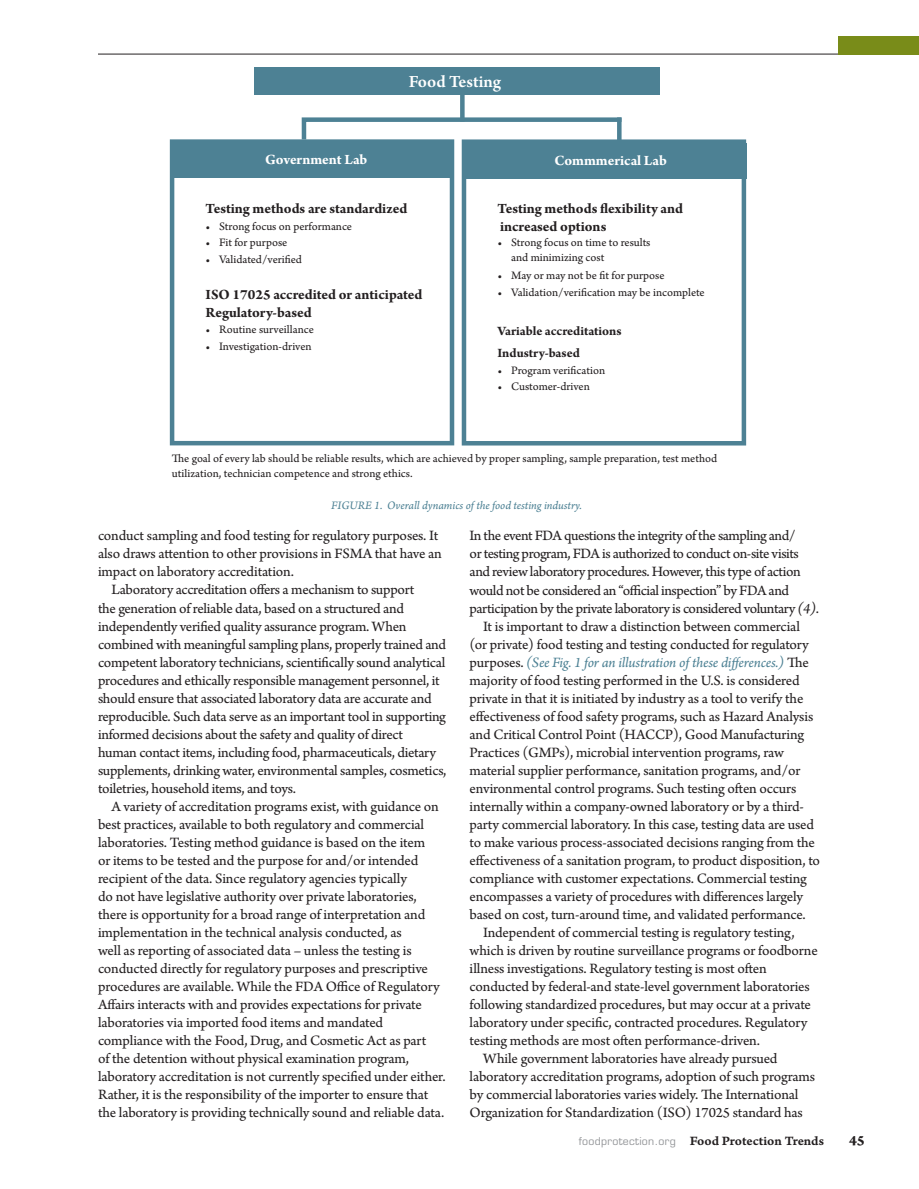
<style>
.page{position:relative;width:919px;height:1189px;background:#fff}
.page>*{position:absolute;margin:0;border:0;box-sizing:border-box;transform-origin:0 0}
.t1{font:600 18px "Arno Pro";letter-spacing:-.005em;color:#fff}
.t2{font:15px "Arno Pro Sm Text";letter-spacing:-.015em;color:#231f20}
.t3{font:700 15px/18px "Arno Pro";letter-spacing:-.005em;color:#231f20}
.t4{font:15px "Arno Pro Sm Text";letter-spacing:-.035em;color:#231f20}
.t5{font:15px "Arno Pro Italic Sm Text";letter-spacing:-.015em;color:#4d8194}
.t6{font:700 15px "Arno Pro";letter-spacing:-.005em;color:#fff}
.t7{font:15px "Arno Pro Bold Caption";color:#231f20}
.t8{font:13.5px "Arno Pro Smbd Caption";letter-spacing:-.005em;color:#231f20}
.t9{font:700 13.5px/22.5px "Arno Pro";letter-spacing:-.005em;color:#231f20}
.t10{font:12px/15px "Arno Pro Sm Text";color:#231f20}
.t11{font:12px "Arno Pro Italic Sm Text";letter-spacing:-.005em;color:#4d8194}
.s1{font-family:"Arno Pro Italic Sm Text"}
.s2{font-family:"Arno Pro Sm Text";color:#231f20}
.s3{font-family:"Eurostile";font-size:10.5px;color:#939598}
</style>
<div class="page">
<hr style="left:98px;top:54px;width:820px;height:1px;background:#231f20">
<div style="left:837px;top:36px;width:81px;height:18px;background:#798c19"></div>
<div style="left:254px;top:68px;width:405px;height:27px;background:#4d8194"></div>
<div style="left:170px;top:139px;width:284px;height:306px;border:4px solid #4d8194"></div>
<div style="left:461px;top:139px;width:284px;height:306px;border:4px solid #4d8194"></div>
<svg style="left:460px;top:95px;width:4px;height:20px"></svg>
<svg style="left:299px;top:115px;width:326px;height:29px"></svg>
<div style="left:616px;top:117px;width:5px;height:25px;background:#4d8194"></div>
<div style="left:172px;top:142px;width:280px;height:36px;background:#4d8194"></div>
<div style="left:465px;top:143px;width:280px;height:35px;background:#4d8194"></div>
<p class="t1" style="left:408px;top:71px;width:94px">Food Testing</p>
<p class="t6" style="left:265px;top:151px;width:104px">Government Lab</p>
<p class="t6" style="left:554px;top:152px;width:114px">Commmerical Lab</p>
<p class="t3" style="left:205px;top:200px;width:203px">Testing methods are standardized</p>
<p class="t10" style="left:205px;top:219px;width:148px">• Strong focus on performance</p>
<p class="t10" style="left:205px;top:236px;width:83px">• Fit for purpose</p>
<p class="t10" style="left:205px;top:252px;width:98px">• Validated/verified</p>
<p class="t3" style="left:205px;top:286px;width:218px">ISO 17025 accredited or anticipated<br>Regulatory-based</p>
<p class="t10" style="left:205px;top:323px;width:110px">• Routine surveillance</p>
<p class="t10" style="left:205px;top:339px;width:107px">• Investigation-driven</p>
<p class="t3" style="left:497px;top:200px;width:187px">Testing methods flexibility and increased options</p>
<p class="t10" style="left:511px;top:236px;width:141px;text-indent:-14px">• Strong focus on time to results and minimizing cost</p>
<p class="t10" style="left:497px;top:268px;width:168px">• May or may not be fit for purpose</p>
<p class="t10" style="left:497px;top:285px;width:208px">• Validation/verification may be incomplete</p>
<p class="t9" style="left:497px;top:320px;width:125px">Variable accreditations<br>Industry-based</p>
<p class="t10" style="left:497px;top:363px;width:109px">• Program verification</p>
<p class="t10" style="left:497px;top:379px;width:94px">• Customer-driven</p>
<p class="t10" style="left:172px;top:451px;width:546px">The goal of every lab should be reliable results, which are achieved by proper sampling, sample preparation, test method utilization, technician competence and strong ethics.</p>
<p class="t11" style="left:331px;top:498px;width:252px">FIGURE 1. Overall dynamics of the food testing industry.</p>
<p class="t2" style="left:98px;top:527px;width:341px">conduct sampling and food testing for regulatory purposes. It</p>
<p class="t2" style="left:98px;top:545px;width:345px">also draws attention to other provisions in FSMA that have an</p>
<p class="t2" style="left:98px;top:563px;width:197px">impact on laboratory accreditation.</p>
<p class="t2" style="left:111px;top:581px;width:304px">Laboratory accreditation offers a mechanism to support</p>
<p class="t2" style="left:98px;top:599px;width:307px">the generation of reliable data, based on a structured and</p>
<p class="t2" style="left:98px;top:617px;width:310px">independently verified quality assurance program. When</p>
<p class="t2" style="left:98px;top:635px;width:349px">combined with meaningful sampling plans, properly trained and</p>
<p class="t2" style="left:98px;top:653px;width:348px">competent laboratory technicians, scientifically sound analytical</p>
<p class="t2" style="left:98px;top:671px;width:343px">procedures and ethically responsible management personnel, it</p>
<p class="t2" style="left:98px;top:689px;width:335px">should ensure that associated laboratory data are accurate and</p>
<p class="t2" style="left:98px;top:707px;width:349px">reproducible. Such data serve as an important tool in supporting</p>
<p class="t2" style="left:98px;top:725px;width:306px">informed decisions about the safety and quality of direct</p>
<p class="t2" style="left:98px;top:743px;width:339px">human contact items, including food, pharmaceuticals, dietary</p>
<p class="t2" style="left:98px;top:761px;width:350px">supplements, drinking water, environmental samples, cosmetics,</p>
<p class="t2" style="left:98px;top:779px;width:199px">toiletries, household items, and toys.</p>
<p class="t2" style="left:111px;top:797px;width:329px">A variety of accreditation programs exist, with guidance on</p>
<p class="t2" style="left:98px;top:815px;width:327px">best practices, available to both regulatory and commercial</p>
<p class="t2" style="left:98px;top:833px;width:328px">laboratories. Testing method guidance is based on the item</p>
<p class="t2" style="left:98px;top:851px;width:322px">or items to be tested and the purpose for and/or intended</p>
<p class="t2" style="left:98px;top:869px;width:310px">recipient of the data. Since regulatory agencies typically</p>
<p class="t2" style="left:98px;top:887px;width:320px">do not have legislative authority over private laboratories,</p>
<p class="t2" style="left:98px;top:905px;width:329px">there is opportunity for a broad range of interpretation and</p>
<p class="t2" style="left:98px;top:923px;width:305px">implementation in the technical analysis conducted, as</p>
<p class="t2" style="left:98px;top:941px;width:315px">well as reporting of associated data – unless the testing is</p>
<p class="t2" style="left:98px;top:959px;width:331px">conducted directly for regulatory purposes and prescriptive</p>
<p class="t2" style="left:98px;top:977px;width:343px">procedures are available. While the FDA Office of Regulatory</p>
<p class="t2" style="left:98px;top:995px;width:325px">Affairs interacts with and provides expectations for private</p>
<p class="t2" style="left:98px;top:1013px;width:286px">laboratories via imported food items and mandated</p>
<p class="t2" style="left:98px;top:1031px;width:329px">compliance with the Food, Drug, and Cosmetic Act as part</p>
<p class="t2" style="left:98px;top:1049px;width:312px">of the detention without physical examination program,</p>
<p class="t2" style="left:98px;top:1067px;width:349px">laboratory accreditation is not currently specified under either.</p>
<p class="t2" style="left:98px;top:1085px;width:332px">Rather, it is the responsibility of the importer to ensure that</p>
<p class="t2" style="left:98px;top:1103px;width:348px">the laboratory is providing technically sound and reliable data.</p>
<p class="t2" style="left:469px;top:527px;width:327px">In the event FDA questions the integrity of the sampling and/</p>
<p class="t2" style="left:469px;top:545px;width:330px">or testing program, FDA is authorized to conduct on-site visits</p>
<p class="t4" style="left:469px;top:563px;width:332px">and review laboratory procedures. However, this type of action</p>
<p class="t2" style="left:469px;top:581px;width:321px">would not be considered an “official inspection” by FDA and</p>
<p class="t4" style="left:469px;top:599px;width:350px">participation by the private laboratory is considered voluntary <span class="s1">(4)</span>.</p>
<p class="t2" style="left:483px;top:617px;width:318px">It is important to draw a distinction between commercial</p>
<p class="t2" style="left:469px;top:635px;width:340px">(or private) food testing and testing conducted for regulatory</p>
<p class="t5" style="left:469px;top:653px;width:340px"><span class="s2">purposes.</span> (See Fig. 1 for an illustration of these differences.) <span class="s2">The</span></p>
<p class="t2" style="left:469px;top:671px;width:331px">majority of food testing performed in the U.S. is considered</p>
<p class="t2" style="left:469px;top:689px;width:335px">private in that it is initiated by industry as a tool to verify the</p>
<p class="t2" style="left:469px;top:707px;width:345px">effectiveness of food safety programs, such as Hazard Analysis</p>
<p class="t2" style="left:469px;top:725px;width:336px">and Critical Control Point (HACCP), Good Manufacturing</p>
<p class="t2" style="left:469px;top:743px;width:315px">Practices (GMPs), microbial intervention programs, raw</p>
<p class="t2" style="left:469px;top:761px;width:332px">material supplier performance, sanitation programs, and/or</p>
<p class="t2" style="left:469px;top:779px;width:328px">environmental control programs. Such testing often occurs</p>
<p class="t2" style="left:469px;top:797px;width:336px">internally within a company-owned laboratory or by a third-</p>
<p class="t2" style="left:469px;top:815px;width:345px">party commercial laboratory. In this case, testing data are used</p>
<p class="t2" style="left:469px;top:833px;width:347px">to make various process-associated decisions ranging from the</p>
<p class="t2" style="left:469px;top:851px;width:352px">effectiveness of a sanitation program, to product disposition, to</p>
<p class="t2" style="left:469px;top:869px;width:338px">compliance with customer expectations. Commercial testing</p>
<p class="t2" style="left:469px;top:887px;width:335px">encompasses a variety of procedures with differences largely</p>
<p class="t2" style="left:469px;top:905px;width:337px">based on cost, turn-around time, and validated performance.</p>
<p class="t2" style="left:483px;top:923px;width:313px">Independent of commercial testing is regulatory testing,</p>
<p class="t2" style="left:469px;top:941px;width:349px">which is driven by routine surveillance programs or foodborne</p>
<p class="t2" style="left:469px;top:959px;width:298px">illness investigations. Regulatory testing is most often</p>
<p class="t2" style="left:469px;top:977px;width:341px">conducted by federal-and state-level government laboratories</p>
<p class="t2" style="left:469px;top:995px;width:343px">following standardized procedures, but may occur at a private</p>
<p class="t2" style="left:469px;top:1013px;width:339px">laboratory under specific, contracted procedures. Regulatory</p>
<p class="t2" style="left:469px;top:1031px;width:292px">testing methods are most often performance-driven.</p>
<p class="t2" style="left:483px;top:1049px;width:296px">While government laboratories have already pursued</p>
<p class="t2" style="left:469px;top:1067px;width:347px">laboratory accreditation programs, adoption of such programs</p>
<p class="t2" style="left:469px;top:1085px;width:330px">by commercial laboratories varies widely. The International</p>
<p class="t2" style="left:469px;top:1103px;width:334px">Organization for Standardization (ISO) 17025 standard has</p>
<p class="t8" style="left:578px;top:1132px;width:247px"><span class="s3">foodprotection.org</span> Food Protection Trends</p>
<p class="t7" style="left:848px;top:1131px;width:17px">45</p>
</div>
